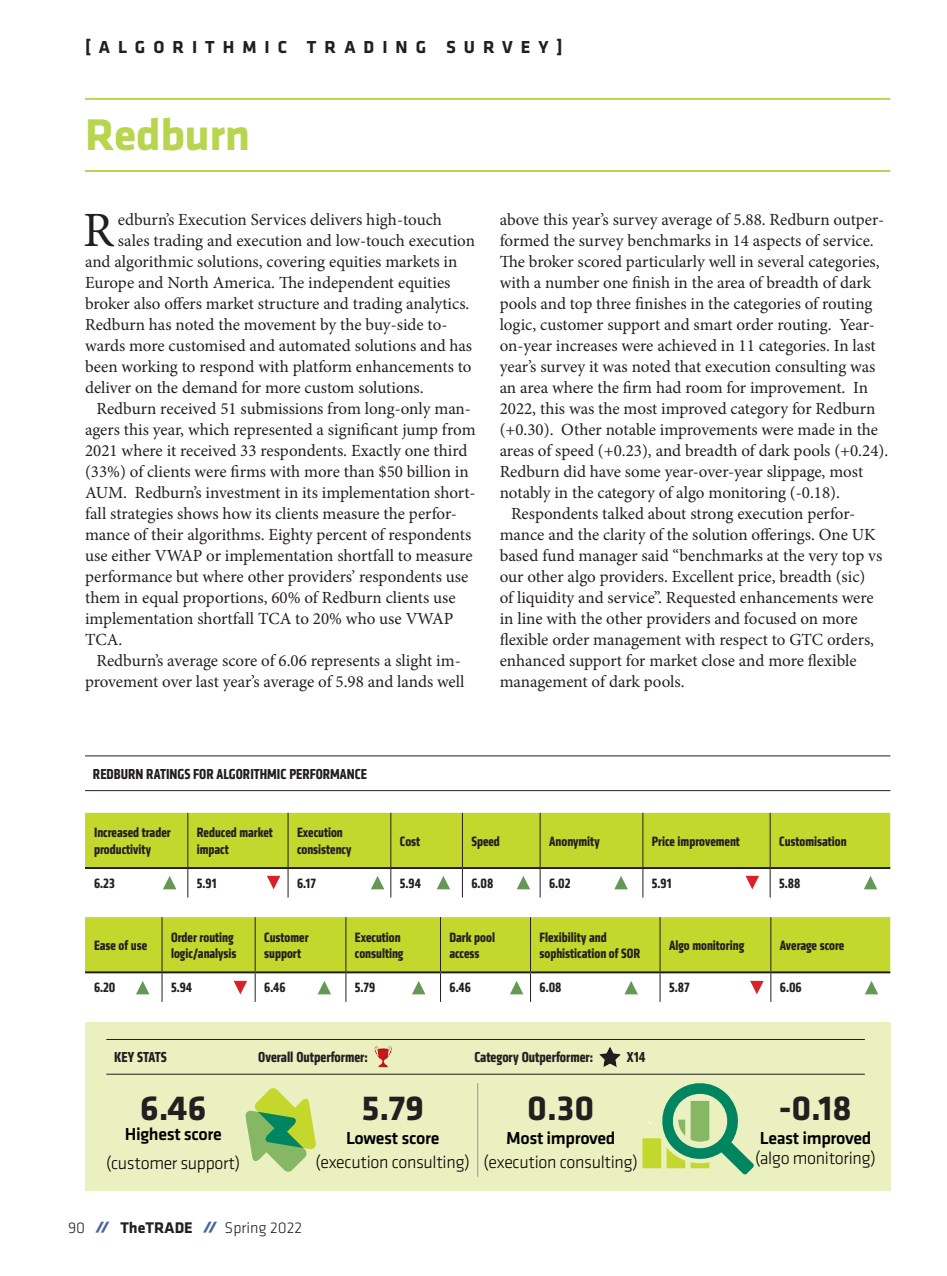
<style>
.page{position:relative;width:947px;height:1276px;background:#fff}
.page>*{position:absolute;margin:0;border:0;box-sizing:border-box;transform-origin:0 0}
._01__Body_Dropcap_2{font:49.4px "Minion Pro";color:#231f20}
.Survey_-_market_hed{font:700 46px "Klavika";letter-spacing:-.01em;color:#b7d54e}
.Algo_-_number{font:700 36px "Klavika";color:#231f20}
.Algo_-_number-2{font:300 18px/24px "Klavika";letter-spacing:-.02em;color:#000;text-align:center}
.Department___hed{font:700 18px "Klavika";letter-spacing:.445em;color:#231f20}
.Algo_-_Category{font:300 18px "Klavika";letter-spacing:-.02em;color:#000}
.Algo_-_number-3{font:500 18px "Klavika";letter-spacing:-.02em;color:#000}
._01__Body_Dropcap_2-2{font:17px/21px "Minion Pro";letter-spacing:-.005em;color:#231f20}
.t1{font:300 16px "Klavika";color:#231f20}
.Survey_-_table_graph{font:700 15px "Klavika Condensed";color:#231f20}
.Q2_2017_-_Data_table{font:700 14px/16.8px "Klavika Condensed";color:#231f20}
.s1{font-weight:500}
.s2{font-family:"Klavika Display";font-weight:900;font-style:italic;font-size:13.8px;color:#48649b}
.s3{font-weight:700}
</style>
<div class="page">
<hr style="left:85px;top:755px;width:805px;height:1px;background:#231f20">
<hr style="left:85px;top:790px;width:805px;height:1px;background:#231f20">
<hr style="left:85px;top:98px;width:805px;height:2px;background:#b7d54e">
<hr style="left:85px;top:170px;width:805px;height:2px;background:#b7d54e">
<div style="left:85px;top:1023px;width:805px;height:168px;background:#eaf0c0"></div>
<hr style="left:106px;top:1039px;width:759px;height:1px;background:#231f20">
<hr style="left:106px;top:1074px;width:759px;height:1px;background:#231f20">
<svg style="left:245px;top:1088px;width:71px;height:84px"></svg>
<div style="left:642px;top:1138px;width:19px;height:30px;background:#c4d72c"></div>
<svg style="left:659px;top:1083px;width:95px;height:91px"></svg>
<hr style="left:477px;top:1083px;width:1px;height:93px;background:#939598">
<svg style="left:85px;top:917px;width:805px;height:85px"></svg>
<svg style="left:85px;top:813px;width:805px;height:84px"></svg>
<div style="left:371px;top:1042px;width:22px;height:26px;background:#231f20;opacity:.27"></div>
<div style="left:597px;top:1045px;width:25px;height:24px;background:#231f20;opacity:.5"></div>
<p class="Department___hed" style="left:85px;top:34px;width:479px">[ALGORITHMIC TRADING SURVEY]</p>
<p class="Survey_-_market_hed" style="left:85px;top:101px;width:167px">Redburn</p>
<p class="_01__Body_Dropcap_2" style="left:83px;top:197px;width:32px">R</p>
<p class="_01__Body_Dropcap_2-2" style="left:118px;top:209px;width:325px">edburn’s Execution Services delivers high-touch</p>
<p class="_01__Body_Dropcap_2-2" style="left:118px;top:230px;width:358px">sales trading and execution and low-touch execution</p>
<p class="_01__Body_Dropcap_2-2" style="left:85px;top:251px;width:374px">and algorithmic solutions, covering equities markets in</p>
<p class="_01__Body_Dropcap_2-2" style="left:85px;top:272px;width:367px">Europe and North America. The independent equities</p>
<p class="_01__Body_Dropcap_2-2" style="left:85px;top:293px;width:386px">broker also offers market structure and trading analytics.</p>
<p class="_01__Body_Dropcap_2-2" style="left:85px;top:314px;width:364px">Redburn has noted the movement by the buy-side to-</p>
<p class="_01__Body_Dropcap_2-2" style="left:85px;top:335px;width:389px">wards more customised and automated solutions and has</p>
<p class="_01__Body_Dropcap_2-2" style="left:85px;top:356px;width:388px">been working to respond with platform enhancements to</p>
<p class="_01__Body_Dropcap_2-2" style="left:85px;top:377px;width:340px">deliver on the demand for more custom solutions.</p>
<p class="_01__Body_Dropcap_2-2" style="left:85px;top:398px;width:392px;text-indent:11px">Redburn received 51 submissions from long-only man&shy;agers this year, which represented a significant jump from 2021 where it received 33 respondents. Exactly one third (33%) of clients were firms with more than $50 billion in AUM. Redburn’s investment in its implementation short&shy;fall strategies shows how its clients measure the perfor&shy;mance of their algorithms. Eighty percent of respondents use either VWAP or implementation shortfall to measure performance but where other providers’ respondents use them in equal proportions, 60% of Redburn clients use implementation shortfall TCA to 20% who use VWAP TCA.</p>
<p class="_01__Body_Dropcap_2-2" style="left:85px;top:650px;width:381px;text-align:center">Redburn’s average score of 6.06 represents a slight im&shy;provement over last year’s average of 5.98 and lands well</p>
<p class="_01__Body_Dropcap_2-2" style="left:500px;top:209px;width:390px">above this year’s survey average of 5.88. Redburn outper&shy;formed the survey benchmarks in 14 aspects of service.<br>The broker scored particularly well in several categories, with a number one finish in the area of breadth of dark pools and top three finishes in the categories of routing logic, customer support and smart order routing. Year&shy;on-year increases were achieved in 11 categories. In last year’s survey it was noted that execution consulting was an area where the firm had room for improvement. In 2022, this was the most improved category for Redburn (+0.30). Other notable improvements were made in the areas of speed (+0.23), and breadth of dark pools (+0.24).<br>Redburn did have some year-over-year slippage, most notably in the category of algo monitoring (-0.18).</p>
<p class="_01__Body_Dropcap_2-2" style="left:500px;top:503px;width:384px;text-indent:11px">Respondents talked about strong execution perfor&shy;mance and the clarity of the solution offerings. One UK based fund manager said “benchmarks at the very top vs our other algo providers. Excellent price, breadth (sic) of liquidity and service”. Requested enhancements were in line with the other providers and focused on more flexible order management with respect to GTC orders, enhanced support for market close and more flexible management of dark pools.</p>
<p class="Survey_-_table_graph" style="left:93px;top:764px;width:276px">REDBURN RATINGS FOR ALGORITHMIC PERFORMANCE</p>
<p class="Q2_2017_-_Data_table" style="left:94px;top:824px;width:78px">Increased trader productivity</p>
<p class="Q2_2017_-_Data_table" style="left:197px;top:824px;width:78px">Reduced market impact</p>
<p class="Q2_2017_-_Data_table" style="left:297px;top:824px;width:56px">Execution consistency</p>
<p class="Q2_2017_-_Data_table" style="left:400px;top:832px;width:22px">Cost</p>
<p class="Q2_2017_-_Data_table" style="left:471px;top:832px;width:30px">Speed</p>
<p class="Q2_2017_-_Data_table" style="left:549px;top:832px;width:52px">Anonymity</p>
<p class="Q2_2017_-_Data_table" style="left:652px;top:832px;width:90px">Price improvement</p>
<p class="Q2_2017_-_Data_table" style="left:779px;top:832px;width:69px">Customisation</p>
<p class="Q2_2017_-_Data_table" style="left:94px;top:875px;width:22px">6.23</p>
<p class="Q2_2017_-_Data_table" style="left:197px;top:875px;width:21px">5.91</p>
<p class="Q2_2017_-_Data_table" style="left:297px;top:875px;width:20px">6.17</p>
<p class="Q2_2017_-_Data_table" style="left:400px;top:875px;width:23px">5.94</p>
<p class="Q2_2017_-_Data_table" style="left:471px;top:875px;width:24px">6.08</p>
<p class="Q2_2017_-_Data_table" style="left:549px;top:875px;width:23px">6.02</p>
<p class="Q2_2017_-_Data_table" style="left:652px;top:875px;width:21px">5.91</p>
<p class="Q2_2017_-_Data_table" style="left:779px;top:875px;width:23px">5.88</p>
<p class="Q2_2017_-_Data_table" style="left:94px;top:937px;width:55px">Ease of use</p>
<p class="Q2_2017_-_Data_table" style="left:171px;top:928px;width:67px">Order routing logic/analysis</p>
<p class="Q2_2017_-_Data_table" style="left:264px;top:928px;width:46px">Customer support</p>
<p class="Q2_2017_-_Data_table" style="left:355px;top:928px;width:50px">Execution consulting</p>
<p class="Q2_2017_-_Data_table" style="left:449px;top:928px;width:47px">Dark pool access</p>
<p class="Q2_2017_-_Data_table" style="left:539px;top:928px;width:102px">Flexibility and sophistication of SOR</p>
<p class="Q2_2017_-_Data_table" style="left:669px;top:937px;width:77px">Algo monitoring</p>
<p class="Q2_2017_-_Data_table" style="left:780px;top:937px;width:66px">Average score</p>
<p class="Q2_2017_-_Data_table" style="left:94px;top:979px;width:23px">6.20</p>
<p class="Q2_2017_-_Data_table" style="left:171px;top:979px;width:23px">5.94</p>
<p class="Q2_2017_-_Data_table" style="left:264px;top:979px;width:23px">6.46</p>
<p class="Q2_2017_-_Data_table" style="left:355px;top:979px;width:22px">5.79</p>
<p class="Q2_2017_-_Data_table" style="left:449px;top:979px;width:23px">6.46</p>
<p class="Q2_2017_-_Data_table" style="left:539px;top:979px;width:24px">6.08</p>
<p class="Q2_2017_-_Data_table" style="left:669px;top:979px;width:22px">5.87</p>
<p class="Q2_2017_-_Data_table" style="left:780px;top:979px;width:23px">6.06</p>
<p class="Survey_-_table_graph" style="left:114px;top:1047px;width:54px">KEY STATS</p>
<p class="Survey_-_table_graph" style="left:258px;top:1047px;width:111px">Overall Outperformer:</p>
<p class="Survey_-_table_graph" style="left:474px;top:1047px;width:120px">Category Outperformer:</p>
<p class="Survey_-_table_graph" style="left:627px;top:1047px;width:20px">X14</p>
<p class="Algo_-_number" style="left:140px;top:1082px;width:68px">6.46</p>
<p class="Algo_-_number-3" style="left:125px;top:1122px;width:99px">Highest score</p>
<p class="Algo_-_Category" style="left:106px;top:1152px;width:136px">(customer support)</p>
<p class="Algo_-_number" style="left:362px;top:1082px;width:64px">5.79</p>
<p class="Algo_-_number-2" style="left:315px;top:1126px;width:156px"><span class="s1">Lowest score </span>(execution consulting)</p>
<p class="Algo_-_number" style="left:527px;top:1082px;width:69px">0.30</p>
<p class="Algo_-_number-2" style="left:484px;top:1126px;width:156px"><span class="s1">Most improved </span>(execution consulting)</p>
<p class="t1" style="left:68px;top:1218px;width:236px">90 <span class="s2">//</span> <span class="s3">TheTRADE</span> <span class="s2">//</span> Spring 2022</p>
<p class="Algo_-_number" style="left:779px;top:1082px;width:74px">-0.18</p>
<p class="Algo_-_number-2" style="left:755px;top:1128px;width:123px;line-height:20px;text-align:left"><span class="s1">Least improved </span>(algo monitoring)</p>
</div>
